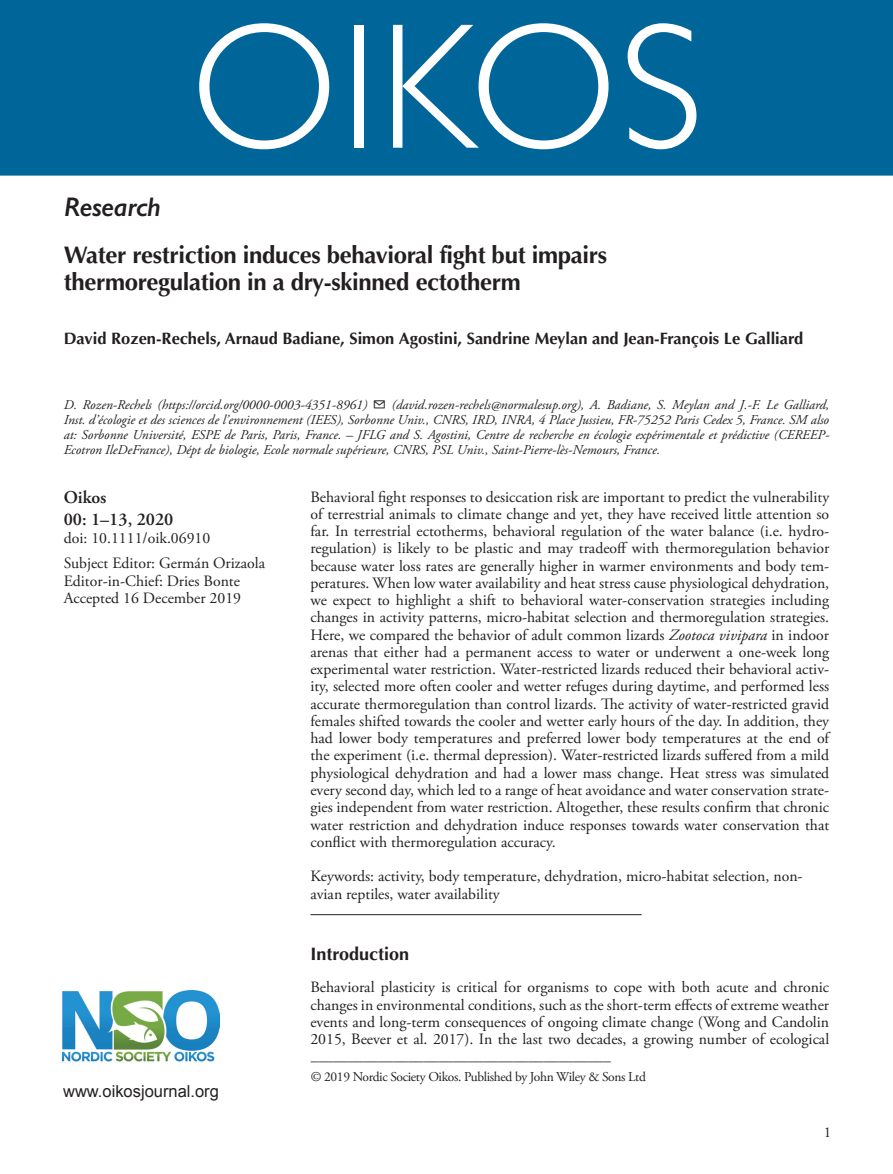
<style>
.page{position:relative;width:893px;height:1174px;background:#fff}
.page>*{position:absolute;margin:0;border:0;box-sizing:border-box;transform-origin:0 0}
.OIKOS{font:300 180px "Gill Sans";letter-spacing:.01em;color:#fff}
.AT_TYPE{font:italic 600 27px "Gill Sans";letter-spacing:-.015em;color:#231f20}
.CT{font:700 24px/27px "Optima LT Std";letter-spacing:-.015em;color:#231f20}
.Corres{font:600 18px "Adobe Garamond Pro";color:#231f20}
.H1_Rule{font:700 18px "Optima LT Std";color:#231f20}
.AU{font:700 16.5px "Optima LT Std";color:#231f20}
.t1{font:16.5px "Arial";color:#231f20}
.ABS_TXT{font:15.75px/17.2px "Adobe Garamond Pro";color:#231f20;text-align:justify}
.TXT_Open{font:15.75px/17.2px "Adobe Garamond Pro";color:#231f20;text-align:justify}
.Keywords{font:15.75px/17.2px "Adobe Garamond Pro";color:#231f20}
.Doi_No{font:15.75px "Adobe Garamond Pro";color:#231f20}
.t2{font:15px "Adobe Garamond Pro";color:#231f20}
.Address{font:italic 13.5px/15px "Adobe Garamond Pro";color:#231f20;text-align:justify}
.FM_Note{font:13.5px "Adobe Garamond Pro";letter-spacing:-.025em;color:#231f20}
.s1{font-style:italic}
</style>
<div class="page">
<div style="left:0;top:0;width:893px;height:176px;background:#069"></div>
<img style="left:63px;top:990px;width:156px;height:72px">
<hr style="left:310px;top:914px;width:332px;height:1px;background:#231f20">
<p class="AT_TYPE" style="left:64px;top:191px;width:99px">Research</p>
<p class="OIKOS" style="left:190px;top:-53px;width:515px">OIKOS</p>
<p class="CT" style="left:64px;top:242px;width:545px">Water restriction induces behavioral fight but impairs thermoregulation in a dry-skinned ectotherm</p>
<p class="AU" style="left:64px;top:329px;width:741px">David Rozen-Rechels, Arnaud Badiane, Simon Agostini, Sandrine Meylan and Jean-François Le Galliard</p>
<p class="Address" style="left:64px;top:397px;width:767px">D. Rozen-Rechels (https://orcid.org/0000-0003-4351-8961) ✉ (david.rozen-rechels@normalesup.org), A. Badiane, S. Meylan and J.-F. Le Galliard, Inst. d’écologie et des sciences de l’environnement (IEES), Sorbonne Univ., CNRS, IRD, INRA, 4 Place Jussieu, FR-75252 Paris Cedex 5, France. SM also at: Sorbonne Université, ESPE de Paris, Paris, France. – JFLG and S. Agostini, Centre de recherche en écologie expérimentale et prédictive (CEREEP-Ecotron IleDeFrance), Dépt de biologie, Ecole normale supérieure, CNRS, PSL Univ., Saint-Pierre-lès-Nemours, France.</p>
<p class="Corres" style="left:64px;top:487px;width:44px">Oikos</p>
<p class="Corres" style="left:64px;top:509px;width:111px">00: 1–13, 2020</p>
<p class="Doi_No" style="left:64px;top:528px;width:148px">doi: 10.1111/oik.06910</p>
<p class="ABS_TXT" style="left:64px;top:555px;width:203px">Subject Editor: Germán Orizaola</p>
<p class="ABS_TXT" style="left:64px;top:572px;width:178px">Editor-in-Chief: Dries Bonte</p>
<p class="ABS_TXT" style="left:64px;top:590px;width:179px">Accepted 16 December 2019</p>
<p class="t1" style="left:63px;top:1080px;width:157px">www.oikosjournal.org</p>
<p class="ABS_TXT" style="left:310px;top:488px;width:520px">Behavioral fight responses to desiccation risk are important to predict the vulnerability of terrestrial animals to climate change and yet, they have received little attention so far. In terrestrial ectotherms, behavioral regulation of the water balance (i.e. hydro&shy;regulation) is likely to be plastic and may tradeoff with thermoregulation behavior because water loss rates are generally higher in warmer environments and body tem&shy;peratures. When low water availability and heat stress cause physiological dehydration, we expect to highlight a shift to behavioral water-conservation strategies including changes in activity patterns, micro-habitat selection and thermoregulation strategies.<br>Here, we compared the behavior of adult common lizards <span class="s1">Zootoca vivipara</span> in indoor arenas that either had a permanent access to water or underwent a one-week long experimental water restriction. Water-restricted lizards reduced their behavioral activ&shy;ity, selected more often cooler and wetter refuges during daytime, and performed less accurate thermoregulation than control lizards. The activity of water-restricted gravid females shifted towards the cooler and wetter early hours of the day. In addition, they had lower body temperatures and preferred lower body temperatures at the end of the experiment (i.e. thermal depression). Water-restricted lizards suffered from a mild physiological dehydration and had a lower mass change. Heat stress was simulated every second day, which led to a range of heat avoidance and water conservation strate&shy;gies independent from water restriction. Altogether, these results confirm that chronic water restriction and dehydration induce responses towards water conservation that conflict with thermoregulation accuracy.</p>
<p class="Keywords" style="left:310px;top:868px;width:494px">Keywords: activity, body temperature, dehydration, micro-habitat selection, non&shy;avian reptiles, water availability</p>
<p class="H1_Rule" style="left:310px;top:943px;width:100px">Introduction</p>
<p class="TXT_Open" style="left:310px;top:979px;width:520px">Behavioral plasticity is critical for organisms to cope with both acute and chronic changes in environmental conditions, such as the short-term effects of extreme weather events and long-term consequences of ongoing climate change (Wong and Candolin 2015, Beever et al. 2017). In the last two decades, a growing number of ecological</p>
<p class="t2" style="left:311px;top:1051px;width:301px">––––––––––––––––––––––––––––––––––––––––</p>
<p class="FM_Note" style="left:311px;top:1068px;width:337px">© 2019 Nordic Society Oikos. Published by John Wiley &amp; Sons Ltd</p>
<p class="t2" style="left:824px;top:1123px;width:9px">1</p>
</div>
